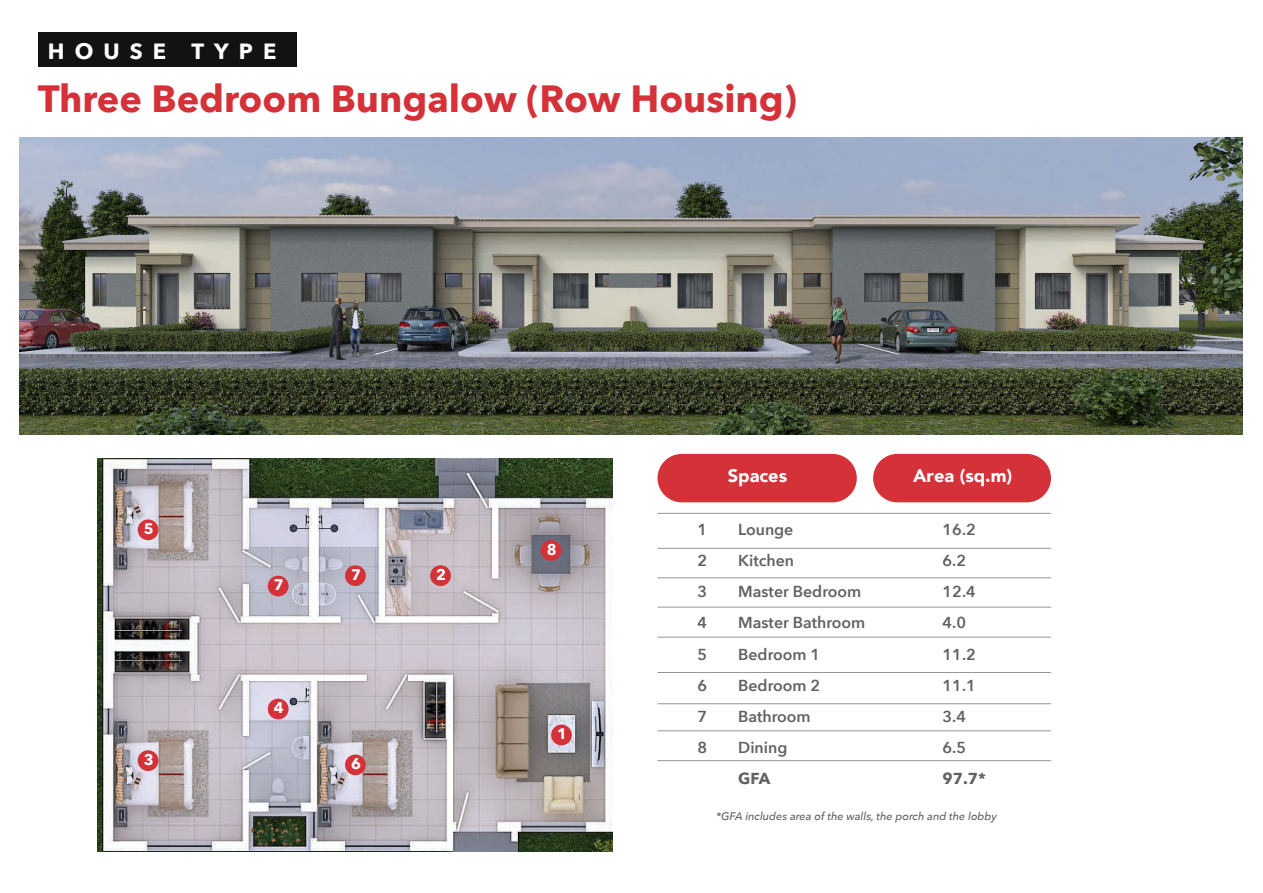
<style>
.page{position:relative;width:1263px;height:893px;background:#fff}
.page>*{position:absolute;margin:0;border:0;box-sizing:border-box;transform-origin:0 0}
.t1{font:700 37.8px "Avenir Next";color:#d43238}
.t2{font:700 21.9px "Avenir Next";letter-spacing:.46em;color:#fff}
.t3{font:900 18.15px "Avenir";color:#fff}
.t4{font:600 15.9px/31px "Avenir Next";color:#606160}
.t5{font:700 15.9px "Avenir Next";color:#606160}
.t6{font:700 15.3px "Avenir Next";color:#fff}
.t7{font:italic 500 10.95px "Avenir Next";color:#606160}
</style>
<div class="page">
<div style="left:39px;top:32px;width:258px;height:35px;background:#131212"></div>
<img style="left:19px;top:137px;width:1224px;height:297px">
<img style="left:98px;top:459px;width:515px;height:393px">
<div style="left:657px;top:454px;width:200px;height:48px;background:#d43238;border-radius:24px"></div>
<div style="left:873px;top:454px;width:178px;height:48px;background:#d43238;border-radius:24px"></div>
<hr style="left:657px;top:513px;width:394px;height:1px;background:#939598">
<hr style="left:657px;top:637px;width:394px;height:1px;background:#939598">
<hr style="left:657px;top:672px;width:394px;height:1px;background:#939598">
<hr style="left:657px;top:703px;width:394px;height:1px;background:#939598">
<hr style="left:657px;top:730px;width:394px;height:1px;background:#939598">
<hr style="left:657px;top:760px;width:394px;height:1px;background:#939598">
<hr style="left:657px;top:607px;width:394px;height:1px;background:#939598">
<hr style="left:657px;top:577px;width:394px;height:1px;background:#939598">
<hr style="left:657px;top:548px;width:394px;height:1px;background:#939598">
<div style="left:551px;top:725px;width:21px;height:20px;background:#d43238;border-radius:50%"></div>
<div style="left:268px;top:576px;width:21px;height:20px;background:#d43238;border-radius:50%"></div>
<div style="left:345px;top:565px;width:21px;height:21px;background:#d43238;border-radius:50%"></div>
<div style="left:138px;top:750px;width:20px;height:21px;background:#d43238;border-radius:50%"></div>
<div style="left:268px;top:699px;width:21px;height:20px;background:#d43238;border-radius:50%"></div>
<div style="left:138px;top:519px;width:20px;height:21px;background:#d43238;border-radius:50%"></div>
<div style="left:345px;top:754px;width:21px;height:21px;background:#d43238;border-radius:50%"></div>
<div style="left:430px;top:565px;width:21px;height:21px;background:#d43238;border-radius:50%"></div>
<div style="left:541px;top:540px;width:20px;height:21px;background:#d43238;border-radius:50%"></div>
<h2 class="t2" style="left:48px;top:32px;width:230px">HOUSE TYPE</h2>
<h1 class="t1" style="left:38px;top:66px;width:760px">Three Bedroom Bungalow (Row Housing)</h1>
<p class="t6" style="left:144px;top:515px;width:11px">5</p>
<p class="t6" style="left:144px;top:746px;width:11px">3</p>
<p class="t6" style="left:274px;top:572px;width:11px">7</p>
<p class="t6" style="left:274px;top:695px;width:11px">4</p>
<p class="t6" style="left:351px;top:561px;width:11px">7</p>
<p class="t6" style="left:351px;top:750px;width:11px">6</p>
<p class="t6" style="left:436px;top:561px;width:11px">2</p>
<p class="t6" style="left:547px;top:536px;width:11px">8</p>
<p class="t6" style="left:557px;top:721px;width:11px">1</p>
<p class="t3" style="left:728px;top:460px;width:61px">Spaces</p>
<p class="t3" style="left:913px;top:460px;width:101px">Area (sq.m)</p>
<p class="t4" style="left:697px;top:514px;width:11px">1</p>
<p class="t4" style="left:738px;top:514px;width:57px">Lounge</p>
<p class="t4" style="left:697px;top:545px;width:11px">2</p>
<p class="t4" style="left:738px;top:545px;width:57px">Kitchen</p>
<p class="t4" style="left:697px;top:576px;width:11px">3</p>
<p class="t4" style="left:738px;top:576px;width:125px">Master Bedroom</p>
<p class="t4" style="left:697px;top:607px;width:11px">4</p>
<p class="t4" style="left:738px;top:607px;width:129px">Master Bathroom</p>
<p class="t4" style="left:697px;top:638px;width:11px">5</p>
<p class="t4" style="left:738px;top:638px;width:84px">Bedroom 1</p>
<p class="t4" style="left:697px;top:669px;width:11px">6</p>
<p class="t4" style="left:738px;top:669px;width:84px">Bedroom 2</p>
<p class="t4" style="left:697px;top:700px;width:11px">7</p>
<p class="t4" style="left:738px;top:700px;width:74px">Bathroom</p>
<p class="t4" style="left:697px;top:731px;width:11px">8</p>
<p class="t4" style="left:738px;top:731px;width:51px">Dining</p>
<p class="t5" style="left:738px;top:765px;width:34px">GFA</p>
<p class="t4" style="left:943px;top:514px;width:35px">16.2<br>6.2<br>12.4<br>4.0<br>11.2<br>11.1<br>3.4<br>6.5</p>
<p class="t5" style="left:943px;top:765px;width:45px">97.7*</p>
<p class="t7" style="left:716px;top:806px;width:282px">*GFA includes area of the walls, the porch and the lobby</p>
</div>
